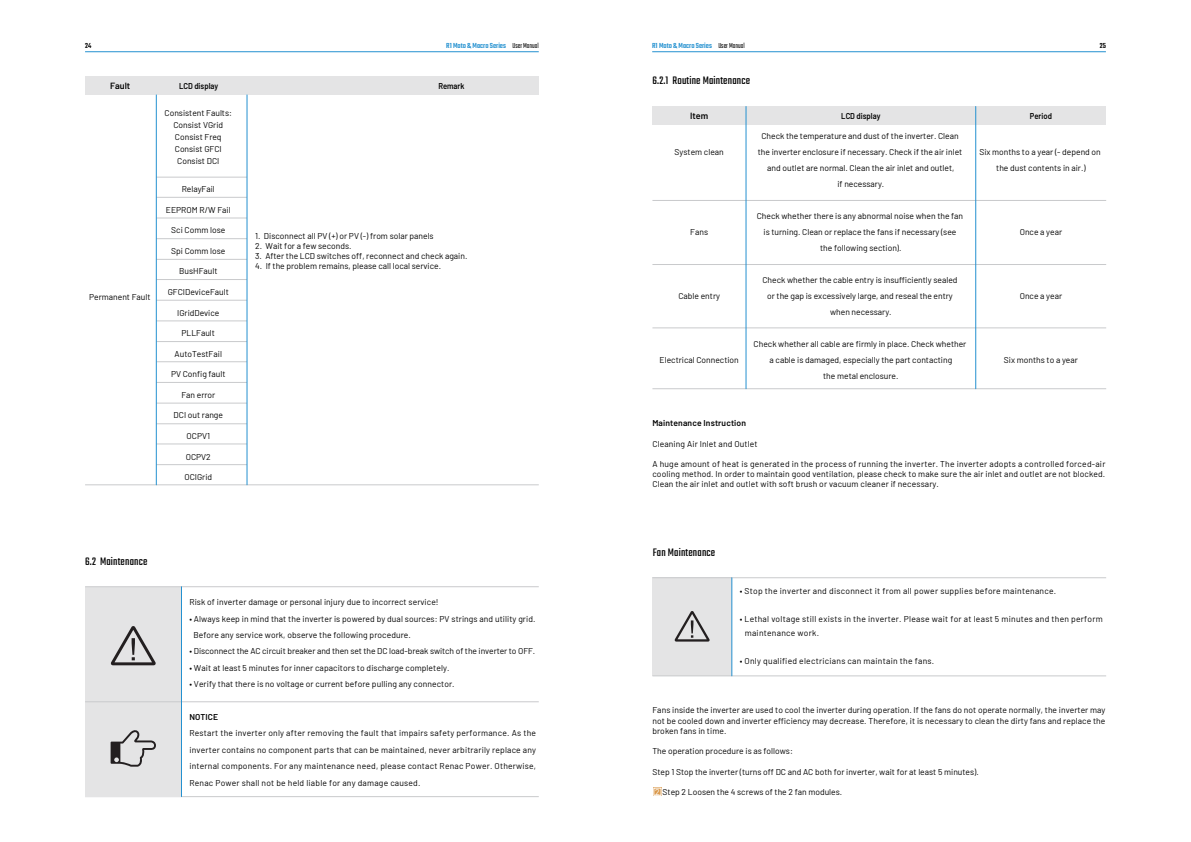
<style>
.page{position:relative;width:1191px;height:842px;background:#fff}
.page>*{position:absolute;margin:0;border:0;box-sizing:border-box;transform-origin:0 0}
.t1{font:12px "Teko";letter-spacing:.015em;color:#030303}
.t2{font:600 9px "Barlow";color:#030303}
.t3{font:8.5px/16px "Barlow";color:#030303;text-align:center}
.t4{font:8.5px/14px "Barlow";letter-spacing:.03em;color:#030303}
.t5{font:600 8.5px "Barlow";color:#030303;scale:.9 1}
.t6{font:600 8.5px "Barlow";color:#030303}
.t7{font:500 8px "Teko";color:#2491d0}
.t8{font:500 8px "Teko";color:#030303}
.s1{font-weight:300;color:#030303}
.s2{color:#fff}
</style>
<div class="page">
<hr style="left:85px;top:52px;width:454px;height:1px;background:#2491d0">
<hr style="left:652px;top:52px;width:454px;height:1px;background:#2491d0">
<div style="left:85px;top:76px;width:454px;height:19px;background:#e4e4e5"></div>
<hr style="left:156px;top:177px;width:91px;height:1px;background:#c9cacc">
<hr style="left:156px;top:197px;width:91px;height:1px;background:#c9cacc">
<hr style="left:156px;top:218px;width:91px;height:1px;background:#c9cacc">
<hr style="left:156px;top:238px;width:91px;height:1px;background:#c9cacc">
<hr style="left:156px;top:259px;width:91px;height:1px;background:#c9cacc">
<hr style="left:156px;top:279px;width:91px;height:1px;background:#c9cacc">
<hr style="left:156px;top:300px;width:91px;height:1px;background:#c9cacc">
<hr style="left:156px;top:321px;width:91px;height:1px;background:#c9cacc">
<hr style="left:156px;top:341px;width:91px;height:1px;background:#c9cacc">
<hr style="left:156px;top:362px;width:91px;height:1px;background:#c9cacc">
<hr style="left:156px;top:382px;width:91px;height:1px;background:#c9cacc">
<hr style="left:156px;top:403px;width:91px;height:1px;background:#c9cacc">
<hr style="left:156px;top:424px;width:91px;height:1px;background:#c9cacc">
<hr style="left:156px;top:444px;width:91px;height:1px;background:#c9cacc">
<hr style="left:156px;top:464px;width:91px;height:1px;background:#c9cacc">
<hr style="left:85px;top:485px;width:454px;height:1px;background:#c9cacc">
<hr style="left:247px;top:95px;width:1px;height:390px;background:#2491d0">
<hr style="left:156px;top:95px;width:1px;height:390px;background:#2491d0">
<hr style="left:85px;top:796px;width:454px;height:1px;background:#c9cacc">
<div style="left:85px;top:587px;width:96px;height:210px;background:#e4e4e5"></div>
<hr style="left:85px;top:586px;width:454px;height:1px;background:#c9cacc">
<hr style="left:85px;top:702px;width:454px;height:1px;background:#c9cacc">
<svg style="left:111px;top:626px;width:45px;height:39px"></svg>
<hr style="left:181px;top:587px;width:1px;height:210px;background:#2491d0">
<svg style="left:111px;top:730px;width:45px;height:37px"></svg>
<div style="left:652px;top:106px;width:454px;height:19px;background:#e4e4e5"></div>
<hr style="left:652px;top:200px;width:454px;height:1px;background:#c9cacc">
<hr style="left:652px;top:264px;width:454px;height:1px;background:#c9cacc">
<hr style="left:652px;top:328px;width:454px;height:1px;background:#c9cacc">
<hr style="left:652px;top:389px;width:454px;height:1px;background:#c9cacc">
<hr style="left:746px;top:106px;width:1px;height:283px;background:#2491d0">
<hr style="left:975px;top:106px;width:1px;height:283px;background:#2491d0">
<div style="left:652px;top:578px;width:80px;height:98px;background:#e4e4e5"></div>
<hr style="left:652px;top:578px;width:454px;height:1px;background:#c9cacc">
<hr style="left:652px;top:676px;width:454px;height:1px;background:#c9cacc">
<hr style="left:731px;top:578px;width:1px;height:98px;background:#2491d0">
<svg style="left:674px;top:611px;width:35px;height:31px"></svg>
<svg style="left:653px;top:788px;width:8px;height:8px"></svg>
<p class="t8" style="left:85px;top:41px;width:8px">24</p>
<p class="t7" style="left:446px;top:41px;width:94px">R1 Moto &amp; Macro Series <span class="s1">User Manual</span></p>
<p class="t7" style="left:652px;top:40px;width:94px">R1 Moto &amp; Macro Series <span class="s1">User Manual</span></p>
<p class="t8" style="left:1099px;top:40px;width:8px">25</p>
<p class="t5" style="left:438px;top:80px;width:30px">Remark</p>
<p class="t3" style="left:165px;top:107px;width:69px;line-height:12px">Consistent Faults:<br>Consist VGrid<br>Consist Freq<br>Consist GFCI<br>Consist DCI</p>
<p class="t3" style="left:182px;top:180px;width:35px">RelayFail</p>
<p class="t3" style="left:166px;top:201px;width:66px">EEPROM R/W Fail</p>
<p class="t3" style="left:171px;top:221px;width:56px">Sci Comm lose</p>
<p class="t3" style="left:171px;top:242px;width:56px">Spi Comm lose</p>
<p class="t3" style="left:179px;top:263px;width:40px">BusHFault</p>
<p class="t3" style="left:168px;top:283px;width:63px">GFCIDeviceFault</p>
<p class="t3" style="left:177px;top:304px;width:44px">IGridDevice</p>
<p class="t3" style="left:181px;top:324px;width:35px">PLLFault</p>
<p class="t3" style="left:175px;top:345px;width:49px">AutoTestFail</p>
<p class="t3" style="left:171px;top:365px;width:56px">PV Config fault</p>
<p class="t3" style="left:181px;top:386px;width:35px">Fan error</p>
<p class="t3" style="left:174px;top:407px;width:51px">DCI out range</p>
<p class="t3" style="left:187px;top:427px;width:25px">OCPV1</p>
<p class="t3" style="left:186px;top:448px;width:27px">OCPV2</p>
<p class="t3" style="left:184px;top:468px;width:29px">OCIGrid</p>
<h1 class="t1" style="left:652px;top:74px;width:99px">6.2.1 Routine Maintenance</h1>
<p class="t2" style="left:110px;top:79px;width:22px">Fault</p>
<p class="t5" style="left:179px;top:80px;width:45px">LCD display</p>
<p class="t2" style="left:690px;top:109px;width:20px">Item</p>
<p class="t5" style="left:841px;top:110px;width:45px">LCD display</p>
<p class="t5" style="left:1030px;top:110px;width:26px">Period</p>
<p class="t3" style="left:757px;top:128px;width:206px">Check the temperature and dust of the inverter. Clean the inverter enclosure if necessary. Check if the air inlet and outlet are normal. Clean the air inlet and outlet,<br>if necessary.</p>
<p class="t3" style="left:757px;top:208px;width:208px">Check whether there is any abnormal noise when the fan is turning. Clean or replace the fans if necessary (see the following section).</p>
<p class="t3" style="left:762px;top:272px;width:197px">Check whether the cable entry is insufficiently sealed or the gap is excessively large, and reseal the entry when necessary.</p>
<p class="t3" style="left:753px;top:336px;width:214px">Check whether all cable are firmly in place. Check whether a cable is damaged, especially the part contacting<br>the metal enclosure.</p>
<p class="t3" style="left:979px;top:144px;width:123px">Six months to a year (- depend on the dust contents in air.)</p>
<p class="t3" style="left:674px;top:144px;width:51px">System clean</p>
<p class="t3" style="left:1019px;top:224px;width:44px">Once a year</p>
<p class="t3" style="left:690px;top:224px;width:19px">Fans</p>
<p class="t3" style="left:255px;top:227px;width:180px">1. Disconnect all PV (+) or PV (-) from solar panels</p>
<p class="t3" style="left:255px;top:237px;width:98px">2. Wait for a few seconds.</p>
<p class="t3" style="left:255px;top:247px;width:214px">3. After the LCD switches off, reconnect and check again.</p>
<p class="t3" style="left:255px;top:258px;width:187px">4. If the problem remains, please call local service.</p>
<p class="t3" style="left:1019px;top:288px;width:44px">Once a year</p>
<p class="t3" style="left:678px;top:288px;width:43px">Cable entry</p>
<p class="t3" style="left:89px;top:288px;width:63px">Permanent Fault</p>
<p class="t3" style="left:1004px;top:352px;width:75px">Six months to a year</p>
<p class="t3" style="left:659px;top:352px;width:81px">Electrical Connection</p>
<p class="t6" style="left:652px;top:417px;width:95px">Maintenance Instruction</p>
<p class="t3" style="left:652px;top:435px;width:107px">Cleaning Air Inlet and Outlet</p>
<p class="t3" style="left:652px;top:458px;width:454px;line-height:10.2px;text-align:justify">A huge amount of heat is generated in the process of running the inverter. The inverter adopts a controlled forced-air cooling method. In order to maintain good ventilation, please check to make sure the air inlet and outlet are not blocked.<br>Clean the air inlet and outlet with soft brush or vacuum cleaner if necessary.</p>
<h1 class="t1" style="left:85px;top:554px;width:64px">6.2 Maintenance</h1>
<p class="t3" style="left:189px;top:593px;width:251px">Risk of inverter damage or personal injury due to incorrect service!</p>
<p class="t3" style="left:193px;top:610px;width:343px;line-height:16.4px;text-align:left;text-indent:-4px">• Always keep in mind that the inverter is powered by dual sources: PV strings and utility grid.<br>Before any service work, observe the following procedure.</p>
<p class="t3" style="left:189px;top:643px;width:347px">• Disconnect the AC circuit breaker and then set the DC load-break switch of the inverter to OFF.</p>
<p class="t3" style="left:189px;top:659px;width:261px">• Wait at least 5 minutes for inner capacitors to discharge completely.</p>
<p class="t3" style="left:189px;top:675px;width:267px">• Verify that there is no voltage or current before pulling any connector.</p>
<p class="t6" style="left:189px;top:711px;width:30px">NOTICE</p>
<p class="t3" style="left:189px;top:724px;width:348px;line-height:16.4px;text-align:justify">Restart the inverter only after removing the fault that impairs safety performance. As the inverter contains no component parts that can be maintained, never arbitrarily replace any internal components. For any maintenance need, please contact Renac Power. Otherwise, Renac Power shall not be held liable for any damage caused.</p>
<h1 class="t1" style="left:653px;top:545px;width:64px">Fan Maintenance</h1>
<p class="t4" style="left:740px;top:583px;width:318px">• Stop the inverter and disconnect it from all power supplies before maintenance.</p>
<p class="t4" style="left:744px;top:611px;width:359px;text-indent:-5px">• Lethal voltage still exists in the inverter. Please wait for at least 5 minutes and then perform maintenance work.</p>
<p class="t4" style="left:740px;top:653px;width:196px">• Only qualified electricians can maintain the fans.</p>
<p class="t3" style="left:652px;top:704px;width:454px;line-height:10.2px;text-align:justify">Fans inside the inverter are used to cool the inverter during operation. If the fans do not operate normally, the inverter may not be cooled down and inverter efficiency may decrease. Therefore, it is necessary to clean the dirty fans and replace the broken fans in time.</p>
<p class="t3" style="left:652px;top:742px;width:142px">The operation procedure is as follows:</p>
<p class="t3" style="left:652px;top:763px;width:328px">Step 1 Stop the inverter (turns off DC and AC both for inverter, wait for at least 5 minutes).</p>
<p class="t3" style="left:655px;top:783px;width:188px"><span class="s2">2</span> Step 2 Loosen the 4 screws of the 2 fan modules.</p>
</div>
